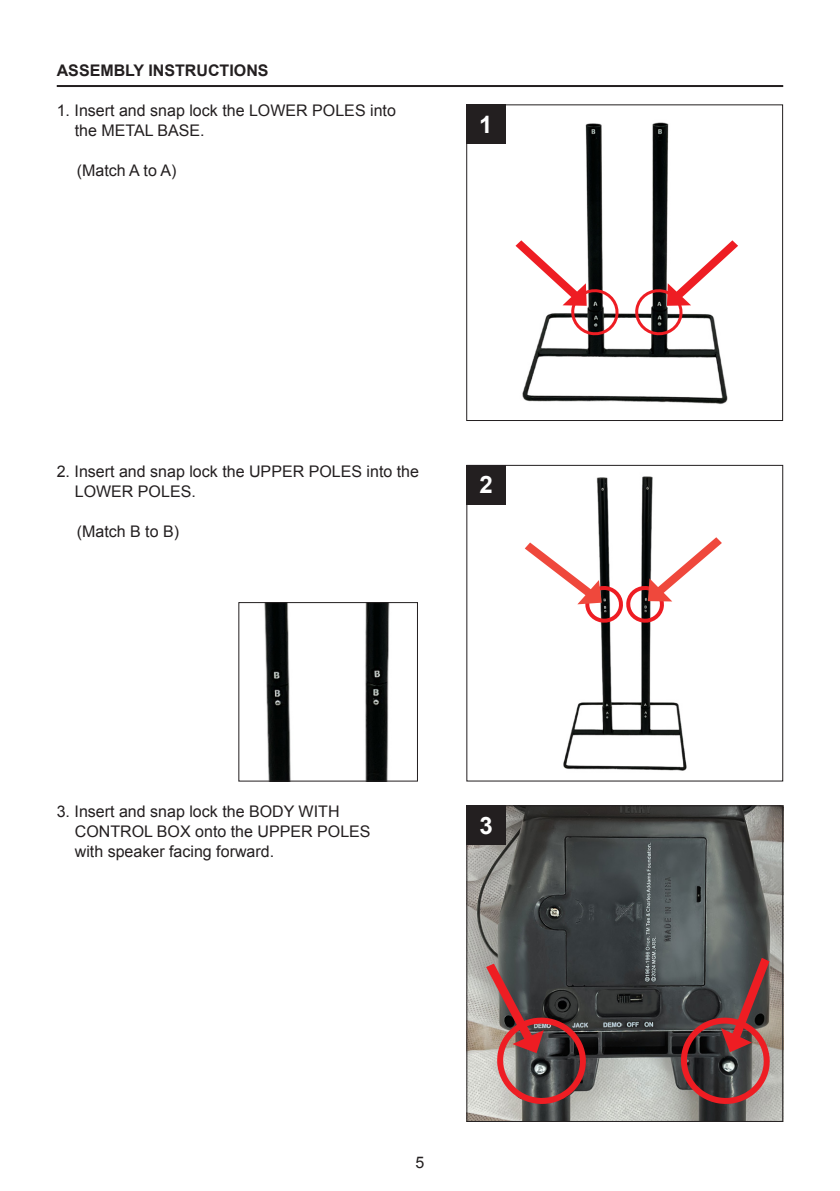
<style>
.page{position:relative;width:840px;height:1191px;background:#fff}
.page>*{position:absolute;margin:0;border:0;box-sizing:border-box;transform-origin:0 0}
.t1{font:700 24px "Arial";color:#fff}
.t2{font:16px/20px "Arial";color:#231f20}
.t3{font:700 16px "Arial";color:#231f20}
</style>
<div class="page">
<img style="left:468px;top:807px;width:312px;height:313px">
<img style="left:472px;top:471px;width:250px;height:300px">
<hr style="left:57px;top:85px;width:725px;height:2px;background:#231f20">
<img style="left:505px;top:106px;width:233px;height:298px">
<div style="left:466px;top:104px;width:316px;height:317px;border:1px solid #231f20"></div>
<div style="left:466px;top:104px;width:39px;height:40px;background:#231f20"></div>
<div style="left:466px;top:465px;width:39px;height:39px;background:#231f20"></div>
<div style="left:466px;top:805px;width:316px;height:317px;border:1px solid #231f20"></div>
<div style="left:466px;top:805px;width:39px;height:40px;background:#231f20"></div>
<svg style="left:515px;top:240px;width:103px;height:95px"></svg>
<svg style="left:634px;top:240px;width:103px;height:95px"></svg>
<svg style="left:524px;top:537px;width:197px;height:85px"></svg>
<svg style="left:486px;top:963px;width:99px;height:141px;background:#775454"></svg>
<svg style="left:680px;top:957px;width:89px;height:147px;background:#6a4647"></svg>
<img style="left:264px;top:604px;width:126px;height:175px">
<div style="left:238px;top:602px;width:179px;height:179px;border:1px solid #231f20"></div>
<p class="t3" style="left:57px;top:60px;width:213px">ASSEMBLY INSTRUCTIONS</p>
<p class="t2" style="left:75px;top:101px;width:322px;text-indent:-18px">1. Insert and snap lock the LOWER POLES into the METAL BASE.</p>
<p class="t2" style="left:77px;top:161px;width:101px">(Match A to A)</p>
<p class="t1" style="left:479px;top:109px;width:15px">1</p>
<p class="t2" style="left:75px;top:461px;width:345px;text-indent:-18px">2. Insert and snap lock the UPPER POLES into the<br>LOWER POLES.</p>
<p class="t2" style="left:77px;top:521px;width:104px">(Match B to B)</p>
<p class="t1" style="left:479px;top:469px;width:15px">2</p>
<p class="t2" style="left:75px;top:801px;width:297px;text-indent:-18px">3. Insert and snap lock the BODY WITH<br>CONTROL BOX onto the UPPER POLES</p>
<p class="t2" style="left:75px;top:841px;width:201px">with speaker facing forward.</p>
<p class="t1" style="left:479px;top:809px;width:15px">3</p>
<p class="t2" style="left:415px;top:1153px;width:10px">5</p>
</div>
